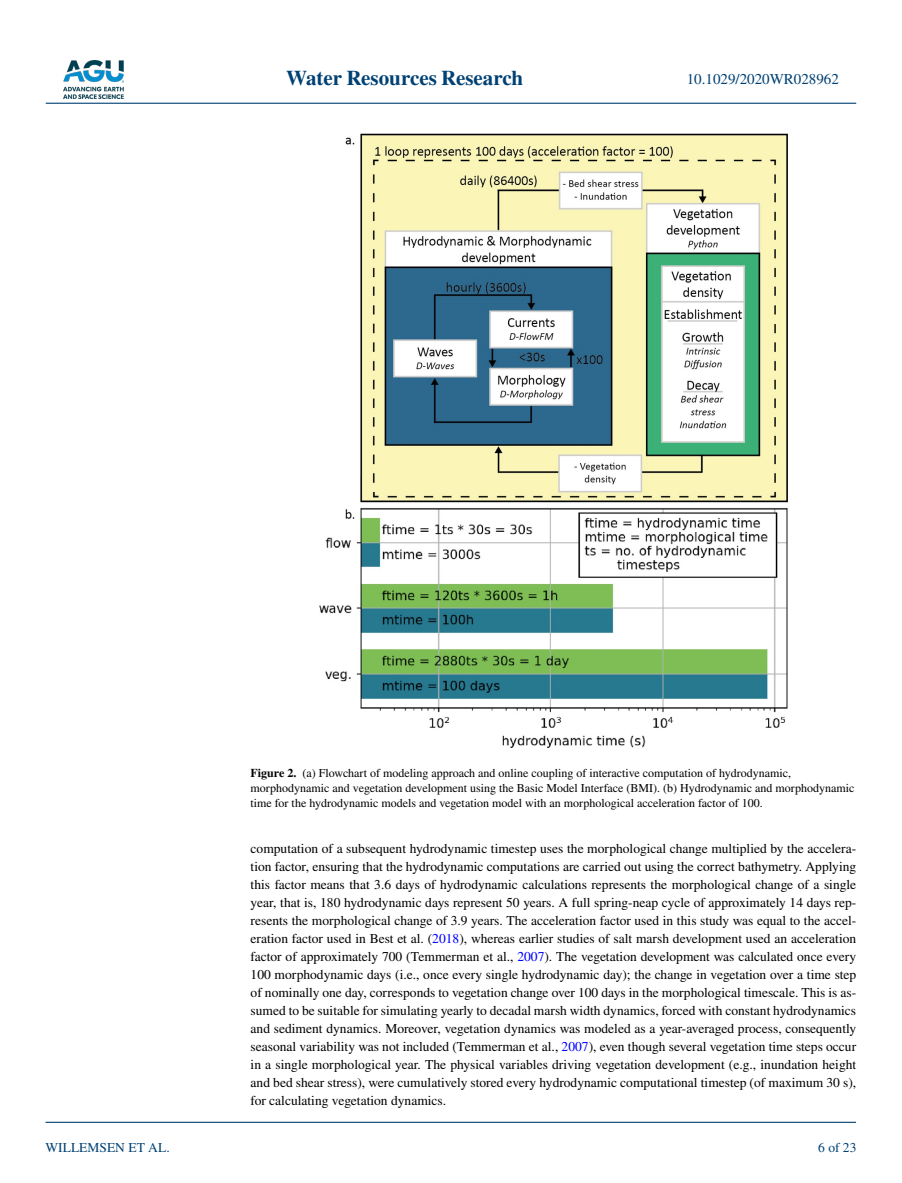
<style>
.page{position:relative;width:902px;height:1183px;background:#fff}
.page>*{position:absolute;margin:0;border:0;box-sizing:border-box;transform-origin:0 0}
.t1{font:700 21px "STIX";color:#004174}
.t2{font:15px "STIX";color:#004174}
.t3{font:13.5px/18px "STIX";color:#000;text-align:justify}
.t4{font:13.5px "STIX";color:#004174}
.t5{font:12px/15px "STIX";color:#000}
.s1{font-weight:700}
.s2{color:#00f}
</style>
<div class="page">
<img style="left:63px;top:60px;width:60px;height:39px">
<hr style="left:46px;top:103px;width:810px;height:1px;background:#004174">
<hr style="left:45px;top:1121px;width:810px;height:1px;background:#004174">
<img style="left:319px;top:134px;width:469px;height:614px">
<h1 class="t1" style="left:286px;top:66px;width:238px">Water Resources Research</h1>
<p class="t2" style="left:686px;top:69px;width:154px">10.1029/2020WR028962</p>
<p class="t4" style="left:45px;top:1138px;width:126px">WILLEMSEN ET AL.</p>
<p class="t5" style="left:250px;top:765px;width:605px"><span class="s1">Figure 2.</span> (a) Flowchart of modeling approach and online coupling of interactive computation of hydrodynamic, morphodynamic and vegetation development using the Basic Model Interface (BMI). (b) Hydrodynamic and morphodynamic time for the hydrodynamic models and vegetation model with an morphological acceleration factor of 100.</p>
<p class="t3" style="left:250px;top:840px;width:607px">computation of a subsequent hydrodynamic timestep uses the morphological change multiplied by the accelera&shy;tion factor, ensuring that the hydrodynamic computations are carried out using the correct bathymetry. Applying this factor means that 3.6 days of hydrodynamic calculations represents the morphological change of a single year, that is, 180 hydrodynamic days represent 50 years. A full spring-neap cycle of approximately 14 days rep&shy;resents the morphological change of 3.9 years. The acceleration factor used in this study was equal to the accel&shy;eration factor used in Best et al. (<span class="s2">2018</span>), whereas earlier studies of salt marsh development used an acceleration factor of approximately 700 (Temmerman et al., <span class="s2">2007</span>). The vegetation development was calculated once every 100 morphodynamic days (i.e., once every single hydrodynamic day); the change in vegetation over a time step of nominally one day, corresponds to vegetation change over 100 days in the morphological timescale. This is as&shy;sumed to be suitable for simulating yearly to decadal marsh width dynamics, forced with constant hydrodynamics and sediment dynamics. Moreover, vegetation dynamics was modeled as a year-averaged process, consequently seasonal variability was not included (Temmerman et al., <span class="s2">2007</span>), even though several vegetation time steps occur in a single morphological year. The physical variables driving vegetation development (e.g., inundation height and bed shear stress), were cumulatively stored every hydrodynamic computational timestep (of maximum 30 s), for calculating vegetation dynamics.</p>
<p class="t4" style="left:818px;top:1138px;width:40px">6 of 23</p>
</div>
